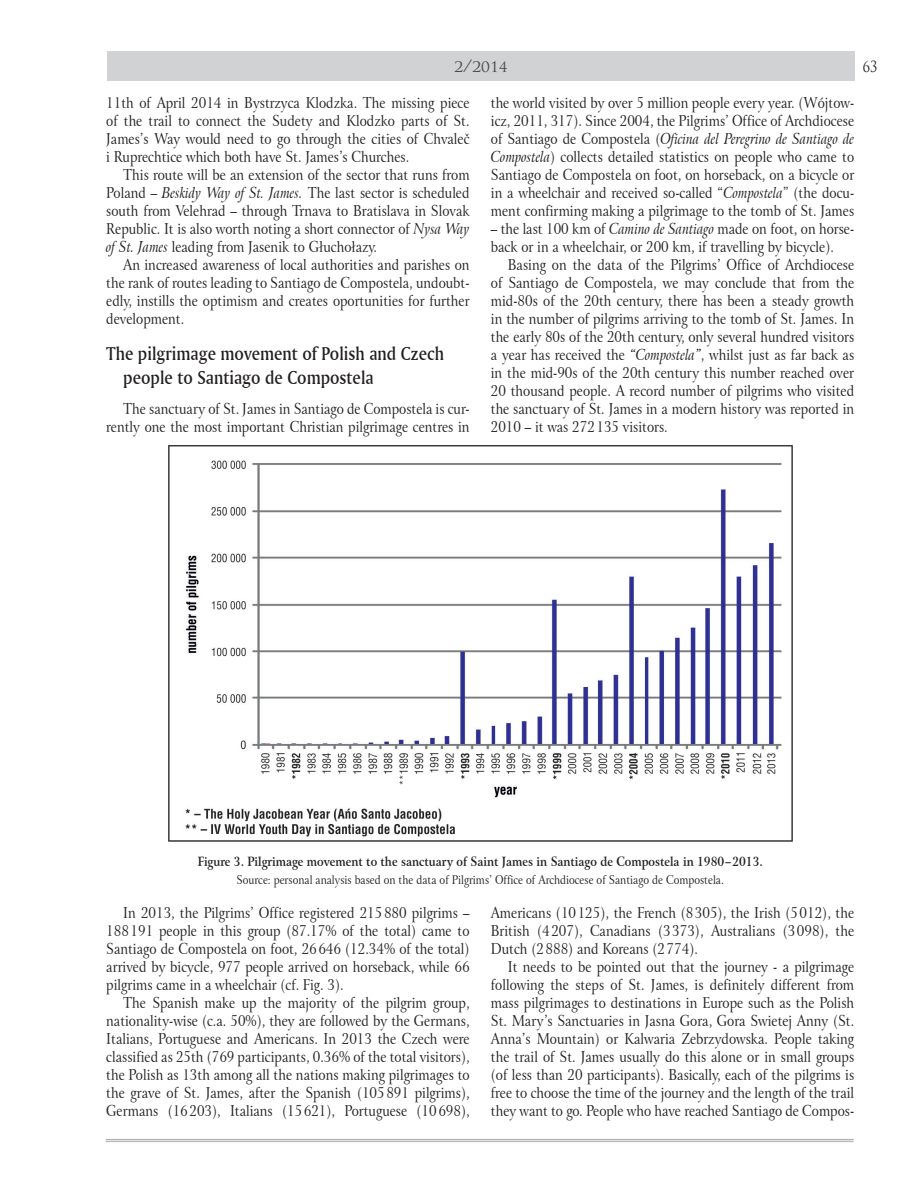
<style>
.page{position:relative;width:918px;height:1188px;background:#fff}
.page>*{position:absolute;margin:0;border:0;box-sizing:border-box;transform-origin:0 0}
.t1{font:19.5px/23.4px "Amerigo CE Medium A";color:#231f20;scale:.9 1}
.t2{font:16.5px "Trajan Pro";color:#4b4c4d}
.t3{font:15px/18px "Arrus CE";color:#231f20;text-align:justify;scale:.85 1}
.t4{font:15px "Trajan Pro";color:#231f20;scale:.85 1}
.t5{font:700 12.75px "Arrus CE";color:#231f20;scale:.85 1}
.t6{font:12px "Arrus CE";color:#231f20;scale:.85 1}
.s1{font-style:italic}
</style>
<div class="page">
<div style="left:107px;top:51px;width:748px;height:30px;background:#d1d2d4"></div>
<hr style="left:106px;top:1139px;width:748px;height:1px;background:#b2b3b7">
<hr style="left:106px;top:1141px;width:748px;height:1px;background:#b2b3b7">
<img style="left:168px;top:446px;width:624px;height:395px">
<p class="t2" style="left:454px;top:56px;width:55px">2/2014</p>
<p class="t4" style="left:863px;top:57px;width:19px">63</p>
<p class="t3" style="left:106px;top:94px;width:429px">11th of April 2014 in Bystrzyca Klodzka. The missing piece of the trail to connect the Sudety and Klodzko parts of St.<br>James’s Way would need to go through the cities of Chvaleč i Ruprechtice which both have St. James’s Churches.</p>
<p class="t3" style="left:106px;top:166px;width:429px;text-indent:17px">This route will be an extension of the sector that runs from Poland – <span class="s1">Beskidy Way of St. James.</span> The last sector is scheduled south from Velehrad – through Trnava to Bratislava in Slovak Republic. It is also worth noting a short connector of <span class="s1">Nysa Way of St. James</span> leading from Jasenik to Głuchołazy.</p>
<p class="t3" style="left:106px;top:256px;width:429px;text-indent:17px">An increased awareness of local authorities and parishes on the rank of routes leading to Santiago de Compostela, undoubt&shy;edly, instills the optimism and creates oportunities for further development.</p>
<h1 class="t1" style="left:123px;top:342px;width:358px;text-indent:-17px">The pilgrimage movement of Polish and Czech people to Santiago de Compostela</h1>
<p class="t3" style="left:106px;top:400px;width:429px;text-align:right">The sanctuary of St. James in Santiago de Compostela is cur&shy;rently one the most important Christian pilgrimage centres in</p>
<p class="t3" style="left:491px;top:94px;width:429px">the world visited by over 5 million people every year. (Wójtow&shy;icz, 2011, 317). Since 2004, the Pilgrims’ Office of Archdiocese of Santiago de Compostela (<span class="s1">Oficina del Peregrino de Santiago de Compostela</span>) collects detailed statistics on people who came to Santiago de Compostela on foot, on horseback, on a bicycle or in a wheelchair and received so-called “<span class="s1">Compostela</span>” (the docu&shy;ment confirming making a pilgrimage to the tomb of St. James</p>
<p class="t3" style="left:491px;top:220px;width:429px">– the last 100 km of <span class="s1">Camino de Santiago</span> made on foot, on horse&shy;back or in a wheelchair, or 200 km, if travelling by bicycle).</p>
<p class="t3" style="left:491px;top:256px;width:429px;text-indent:17px">Basing on the data of the Pilgrims’ Office of Archdiocese of Santiago de Compostela, we may conclude that from the mid-80s of the 20th century, there has been a steady growth in the number of pilgrims arriving to the tomb of St. James. In the early 80s of the 20th century, only several hundred visitors a year has received the <span class="s1">“Compostela”</span>, whilst just as far back as in the mid-90s of the 20th century this number reached over 20 thousand people. A record number of pilgrims who visited the sanctuary of St. James in a modern history was reported in 2010 – it was 272135 visitors.</p>
<p class="t5" style="left:198px;top:853px;width:666px">Figure 3. Pilgrimage movement to the sanctuary of Saint James in Santiago de Compostela in 1980–2013.</p>
<p class="t6" style="left:237px;top:873px;width:575px">Source: personal analysis based on the data of Pilgrims’ Office of Archdiocese of Santiago de Compostela.</p>
<p class="t3" style="left:106px;top:904px;width:429px;text-indent:17px">In 2013, the Pilgrims’ Office registered 215880 pilgrims – 188191 people in this group (87.17% of the total) came to Santiago de Compostela on foot, 26646 (12.34% of the total) arrived by bicycle, 977 people arrived on horseback, while 66 pilgrims came in a wheelchair (cf. Fig. 3).</p>
<p class="t3" style="left:106px;top:994px;width:429px;text-indent:17px">The Spanish make up the majority of the pilgrim group, nationality-wise (c.a. 50%), they are followed by the Germans, Italians, Portuguese and Americans. In 2013 the Czech were classified as 25th (769 participants, 0.36% of the total visitors), the Polish as 13th among all the nations making pilgrimages to the grave of St. James, after the Spanish (105891 pilgrims), Germans (16203), Italians (15621), Portuguese (10698),</p>
<p class="t3" style="left:491px;top:904px;width:429px">Americans (10125), the French (8305), the Irish (5012), the British (4207), Canadians (3373), Australians (3098), the Dutch (2888) and Koreans (2774).</p>
<p class="t3" style="left:491px;top:958px;width:429px;text-indent:17px">It needs to be pointed out that the journey - a pilgrimage following the steps of St. James, is definitely different from mass pilgrimages to destinations in Europe such as the Polish St. Mary’s Sanctuaries in Jasna Gora, Gora Swietej Anny (St.<br>Anna’s Mountain) or Kalwaria Zebrzydowska. People taking the trail of St. James usually do this alone or in small groups (of less than 20 participants). Basically, each of the pilgrims is free to choose the time of the journey and the length of the trail they want to go. People who have reached Santiago de Compos-</p>
</div>
